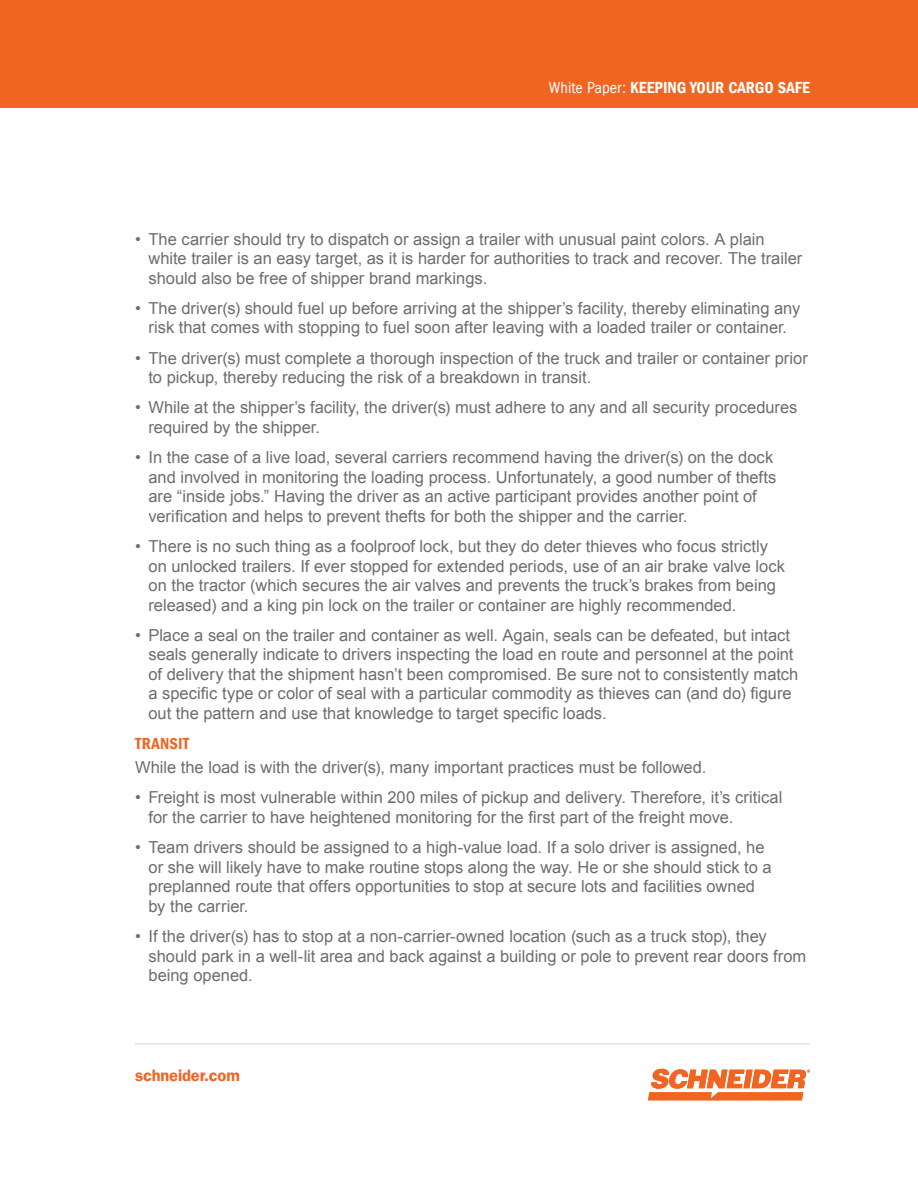
<style>
.page{position:relative;width:918px;height:1188px;background:#fff}
.page>*{position:absolute;margin:0;border:0;box-sizing:border-box;transform-origin:0 0}
.t1{font:16.5px/19.5px "Arial";color:#6c6d70}
.t2{font:16.5px "Franklin Gothic LT Com Dm Cn";color:#fff}
.t3{font:16.5px "Franklin Gothic LT Com Dm";letter-spacing:-.01em;color:#f26422}
.t4{font:16.5px "Franklin Gothic LT Com Dm Cn";letter-spacing:.015em;color:#f26422}
.t5{font:15px "Franklin Gothic LT Com Dm Cn";color:#fff}
.s1{font-family:"Franklin Gothic LT Com";font-stretch:condensed}
</style>
<div class="page">
<svg style="left:648px;top:1069px;width:162px;height:31px"></svg>
<hr style="left:135px;top:1044px;width:675px;height:1px;background:#dcdddf">
<div style="left:0;top:0;width:918px;height:108px;background:#f26422"></div>
<p class="t5" style="left:457px;top:79px;width:355px"><span class="s1">White Paper:</span> NEMPOR AUNDI UTEM EIUM LICAB INNONSEDET</p>
<p class="t2" style="left:549px;top:78px;width:263px"><span class="s1">White Paper:</span> KEEPING YOUR CARGO SAFE</p>
<p class="t1" style="left:148px;top:229px;width:655px;text-indent:-13px">• The carrier should try to dispatch or assign a trailer with unusual paint colors. A plain white trailer is an easy target, as it is harder for authorities to track and recover. The trailer should also be free of shipper brand markings.</p>
<p class="t1" style="left:135px;top:298px;width:667px;text-align:center">• The driver(s) should fuel up before arriving at the shipper’s facility, thereby eliminating any risk that comes with stopping to fuel soon after leaving with a loaded trailer or container.</p>
<p class="t1" style="left:148px;top:348px;width:661px;text-indent:-13px">• The driver(s) must complete a thorough inspection of the truck and trailer or container prior to pickup, thereby reducing the risk of a breakdown in transit.</p>
<p class="t1" style="left:148px;top:398px;width:650px;text-indent:-13px">• While at the shipper’s facility, the driver(s) must adhere to any and all security procedures required by the shipper.</p>
<p class="t1" style="left:148px;top:448px;width:629px;text-indent:-13px">• In the case of a live load, several carriers recommend having the driver(s) on the dock and involved in monitoring the loading process. Unfortunately, a good number of thefts are “inside jobs.” Having the driver as an active participant provides another point of verification and helps to prevent thefts for both the shipper and the carrier.</p>
<p class="t1" style="left:148px;top:537px;width:638px;text-indent:-13px">• There is no such thing as a foolproof lock, but they do deter thieves who focus strictly on unlocked trailers. If ever stopped for extended periods, use of an air brake valve lock on the tractor (which secures the air valves and prevents the truck’s brakes from being released) and a king pin lock on the trailer or container are highly recommended.</p>
<p class="t1" style="left:148px;top:625px;width:651px;text-indent:-13px">• Place a seal on the trailer and container as well. Again, seals can be defeated, but intact seals generally indicate to drivers inspecting the load en route and personnel at the point of delivery that the shipment hasn’t been compromised. Be sure not to consistently match a specific type or color of seal with a particular commodity as thieves can (and do) figure out the pattern and use that knowledge to target specific loads.</p>
<p class="t4" style="left:135px;top:734px;width:56px">TRANSIT</p>
<p class="t1" style="left:135px;top:758px;width:573px">While the load is with the driver(s), many important practices must be followed.</p>
<p class="t1" style="left:148px;top:788px;width:635px;text-indent:-13px">• Freight is most vulnerable within 200 miles of pickup and delivery. Therefore, it’s critical for the carrier to have heightened monitoring for the first part of the freight move.</p>
<p class="t1" style="left:148px;top:838px;width:625px;text-indent:-13px">• Team drivers should be assigned to a high-value load. If a solo driver is assigned, he or she will likely have to make routine stops along the way. He or she should stick to a preplanned route that offers opportunities to stop at secure lots and facilities owned by the carrier.</p>
<p class="t1" style="left:148px;top:927px;width:659px;text-indent:-13px">• If the driver(s) has to stop at a non-carrier-owned location (such as a truck stop), they should park in a well-lit area and back against a building or pole to prevent rear doors from being opened.</p>
<p class="t3" style="left:135px;top:1066px;width:106px">schneider.com</p>
</div>
